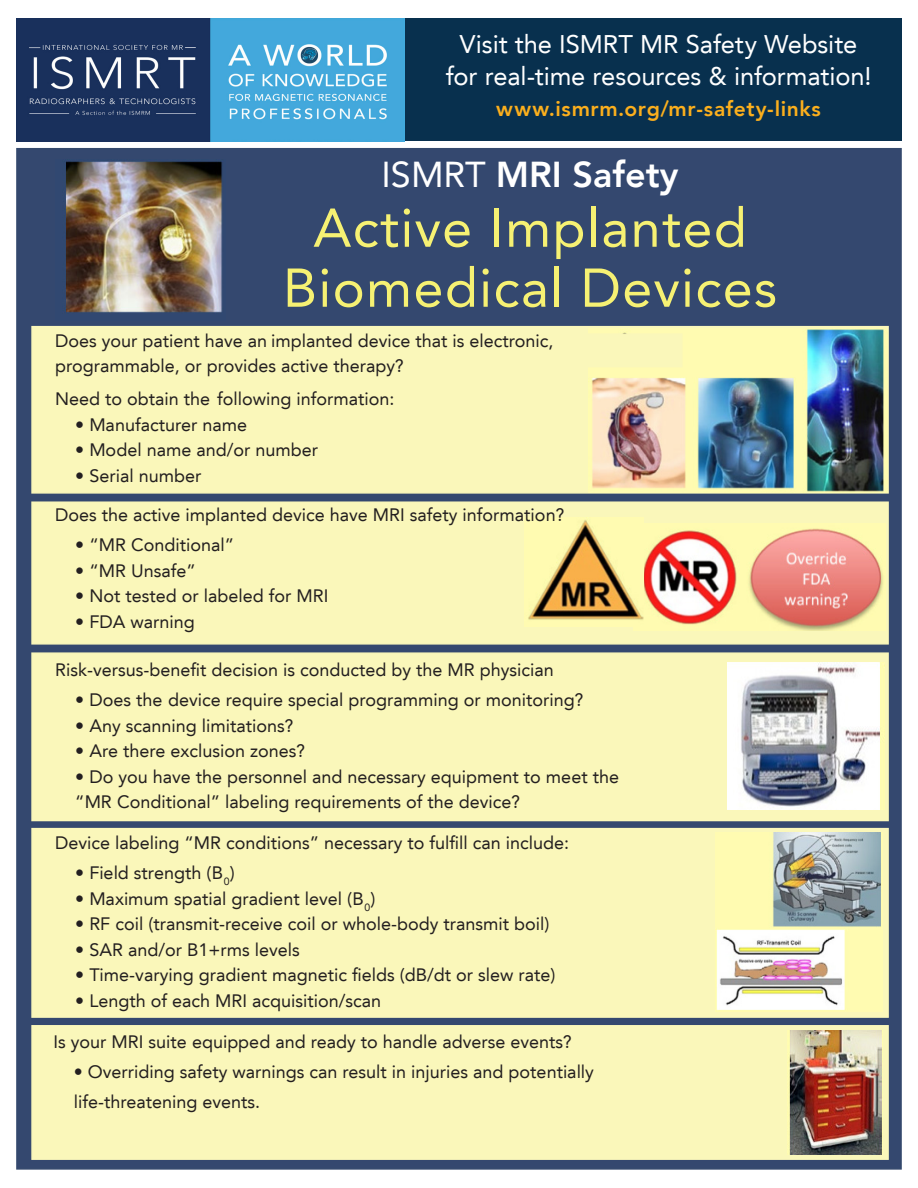
<style>
.page{position:relative;width:918px;height:1188px;background:#fff}
.page>*{position:absolute;margin:0;border:0;box-sizing:border-box;transform-origin:0 0}
.t1{font:54px "Avenir LT";letter-spacing:.025em;color:#f6f173}
.t2{font:800 36px "Avenir LT";color:#fff}
.t3{font:25.5px "Avenir LT";letter-spacing:-.005em;color:#fff}
.t4{font:800 21px "Avenir LT";letter-spacing:.03em;color:#fbaf1d}
.t5{font:18px/25.5px "Avenir LT";color:#231f20}
.s1{font-weight:400}
</style>
<div class="page">
<div style="left:16px;top:18px;width:886px;height:123px;background:#08304e"></div>
<img style="left:16px;top:18px;width:388px;height:123px">
<div style="left:16px;top:148px;width:886px;height:1022px;background:#34486f;border:2px solid #34496d"></div>
<img style="left:64px;top:161px;width:158px;height:152px">
<div style="left:31px;top:326px;width:858px;height:168px;background:#faf7ba;border:2px solid #faf7ba"></div>
<img style="left:589px;top:329px;width:298px;height:164px">
<div style="left:584px;top:333px;width:99px;height:34px;background:#faf7ba"></div>
<div style="left:31px;top:501px;width:858px;height:144px;background:#faf7ba;border:2px solid #faf7ba"></div>
<img style="left:643px;top:527px;width:242px;height:104px">
<img style="left:526px;top:517px;width:117px;height:104px">
<div style="left:31px;top:652px;width:858px;height:169px;background:#faf7ba;border:2px solid #faf7ba"></div>
<img style="left:727px;top:662px;width:158px;height:147px">
<div style="left:31px;top:828px;width:858px;height:190px;background:#faf7ba;border:2px solid #faf7ba"></div>
<img style="left:715px;top:832px;width:167px;height:179px">
<div style="left:31px;top:1025px;width:858px;height:135px;background:#faf7ba;border:2px solid #faf7ba"></div>
<img style="left:787px;top:1030px;width:95px;height:125px">
<p class="t3" style="left:460px;top:29px;width:399px">Visit the ISMRT MR Safety Website</p>
<p class="t3" style="left:446px;top:61px;width:427px">for real-time resources &amp; information!</p>
<p class="t4" style="left:496px;top:96px;width:326px">www.ismrm.org/mr-safety-links</p>
<p class="t2" style="left:382px;top:153px;width:298px"><span class="s1">ISMRT</span> MRI Safety</p>
<p class="t1" style="left:313px;top:197px;width:435px">Active Implanted</p>
<p class="t1" style="left:283px;top:257px;width:496px">Biomedical Devices</p>
<p class="t5" style="left:55px;top:328px;width:500px">Does your patient have an implanted device that is electronic, programmable, or provides active therapy?</p>
<p class="t5" style="left:55px;top:386px;width:341px">Need to obtain the following information:</p>
<p class="t5" style="left:75px;top:412px;width:173px">• Manufacturer name</p>
<p class="t5" style="left:75px;top:437px;width:244px">• Model name and/or number</p>
<p class="t5" style="left:75px;top:463px;width:128px">• Serial number</p>
<p class="t5" style="left:55px;top:503px;width:511px">Does the active implanted device have MRI safety information?</p>
<p class="t5" style="left:75px;top:533px;width:160px">• “MR Conditional”</p>
<p class="t5" style="left:75px;top:558px;width:122px">• “MR Unsafe”</p>
<p class="t5" style="left:75px;top:584px;width:255px">• Not tested or labeled for MRI</p>
<p class="t5" style="left:75px;top:609px;width:121px">• FDA warning</p>
<p class="t5" style="left:55px;top:657px;width:500px">Risk-versus-benefit decision is conducted by the MR physician</p>
<p class="t5" style="left:75px;top:687px;width:510px">• Does the device require special programming or monitoring?</p>
<p class="t5" style="left:75px;top:713px;width:220px">• Any scanning limitations?</p>
<p class="t5" style="left:75px;top:738px;width:231px">• Are there exclusion zones?</p>
<p class="t5" style="left:75px;top:764px;width:545px">• Do you have the personnel and necessary equipment to meet the “MR Conditional” labeling requirements of the device?</p>
<p class="t5" style="left:55px;top:830px;width:516px">Device labeling “MR conditions” necessary to fulfill can include:</p>
<p class="t5" style="left:75px;top:860px;width:161px">• Field strength (B<sub>0</sub>)</p>
<p class="t5" style="left:75px;top:886px;width:302px">• Maximum spatial gradient level (B<sub>0</sub>)</p>
<p class="t5" style="left:75px;top:911px;width:476px">• RF coil (transmit-receive coil or whole-body transmit boil)</p>
<p class="t5" style="left:75px;top:937px;width:226px">• SAR and/or B1+rms levels</p>
<p class="t5" style="left:75px;top:962px;width:482px">• Time-varying gradient magnetic fields (dB/dt or slew rate)</p>
<p class="t5" style="left:75px;top:988px;width:307px">• Length of each MRI acquisition/scan</p>
<p class="t5" style="left:54px;top:1029px;width:520px">Is your MRI suite equipped and ready to handle adverse events?</p>
<p class="t5" style="left:74px;top:1057px;width:522px;line-height:30px">• Overriding safety warnings can result in injuries and potentially life-threatening events.</p>
</div>
